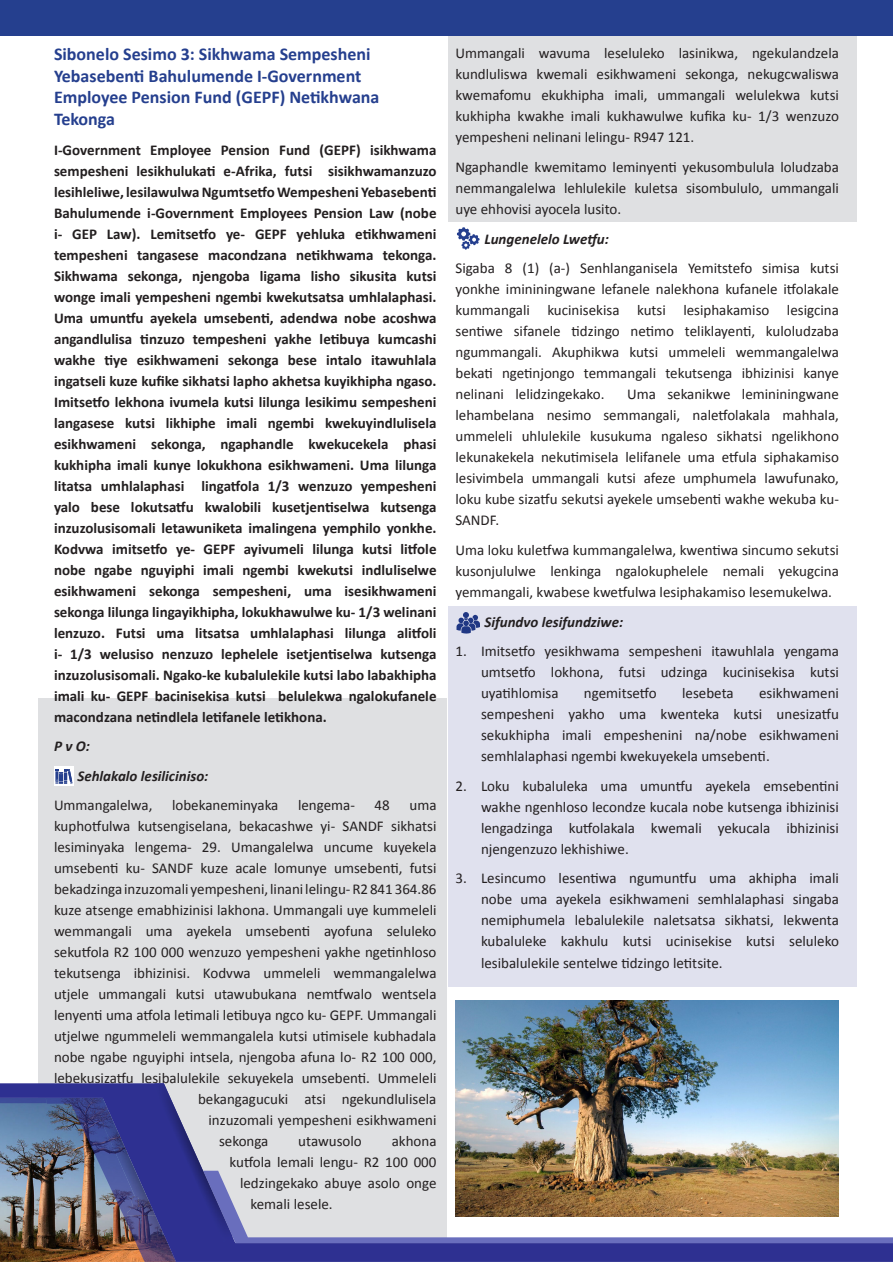
<style>
.page{position:relative;width:893px;height:1263px;background:#fff}
.page>*{position:absolute;margin:0;border:0;box-sizing:border-box;transform-origin:0 0}
.CASE_Heading{font:700 18px/21.6px "Calibri";color:#253f8e}
.Body_Copy{font:15px/21px "Calibri";color:#231f20;text-align:justify}
.Case_BODY_copy{font:700 15px/21px "Calibri";color:#231f20;text-align:justify}
.facts_an_lesssons{font:italic 700 15px "Calibri";color:#231f20}
</style>
<div class="page">
<div style="left:0;top:0;width:893px;height:36px;background:#253f8e"></div>
<div style="left:448px;top:606px;width:408px;height:380px;background:#e0e1ee"></div>
<div style="left:448px;top:36px;width:408px;height:186px;background:#dfe0e2"></div>
<div style="left:38px;top:698px;width:408px;height:539px;background:#dfe0e2"></div>
<svg style="left:457px;top:227px;width:23px;height:23px"></svg>
<svg style="left:456px;top:612px;width:24px;height:22px"></svg>
<div style="left:54px;top:766px;width:20px;height:20px;background:#fff"></div>
<svg style="left:55px;top:769px;width:18px;height:15px"></svg>
<svg style="left:0;top:1083px;width:893px;height:179px"></svg>
<svg style="left:232px;top:1171px;width:661px;height:72px;fill:#dfe0e2"></svg>
<img style="left:76px;top:1098px;width:101px;height:164px">
<img style="left:153px;top:1083px;width:79px;height:160px">
<img style="left:99px;top:1109px;width:73px;height:106px">
<img style="left:0;top:1215px;width:176px;height:47px">
<img style="left:127px;top:1196px;width:28px;height:19px">
<img style="left:0;top:1098px;width:76px;height:117px">
<img style="left:455px;top:1000px;width:384px;height:216px">
<p class="CASE_Heading" style="left:54px;top:43px;width:327px">Sibonelo Sesimo 3: Sikhwama Sempesheni<br>Yebasebenti Bahulumende I-Government<br>Employee Pension Fund (GEPF) Netikhwana<br>Tekonga</p>
<p class="Case_BODY_copy" style="left:54px;top:139px;width:384px">I-Government Employee Pension Fund (GEPF) isikhwama sempesheni lesikhulukati e-Afrika, futsi sisikhwamanzuzo lesihleliwe, lesilawulwa Ngumtsetfo Wempesheni Yebasebenti Bahulumende i-Government Employees Pension Law (nobe i- GEP Law). Lemitsetfo ye- GEPF yehluka etikhwameni tempesheni tangasese macondzana netikhwama tekonga.<br>Sikhwama sekonga, njengoba ligama lisho sikusita kutsi wonge imali yempesheni ngembi kwekutsatsa umhlalaphasi.<br>Uma umuntfu ayekela umsebenti, adendwa nobe acoshwa angandlulisa tinzuzo tempesheni yakhe letibuya kumcashi wakhe tiye esikhwameni sekonga bese intalo itawuhlala ingatseli kuze kufike sikhatsi lapho akhetsa kuyikhipha ngaso.<br>Imitsetfo lekhona ivumela kutsi lilunga lesikimu sempesheni langasese kutsi likhiphe imali ngembi kwekuyindlulisela esikhwameni sekonga, ngaphandle kwekucekela phasi kukhipha imali kunye lokukhona esikhwameni. Uma lilunga litatsa umhlalaphasi lingatfola 1/3 wenzuzo yempesheni yalo bese lokutsatfu kwalobili kusetjentiselwa kutsenga inzuzolusisomali letawuniketa imalingena yemphilo yonkhe.<br>Kodvwa imitsetfo ye- GEPF ayivumeli lilunga kutsi litfole nobe ngabe nguyiphi imali ngembi kwekutsi indluliselwe esikhwameni sekonga sempesheni, uma isesikhwameni sekonga lilunga lingayikhipha, lokukhawulwe ku- 1/3 welinani lenzuzo. Futsi uma litsatsa umhlalaphasi lilunga alitfoli i- 1/3 welusiso nenzuzo lephelele isetjentiselwa kutsenga inzuzolusisomali. Ngako-ke kubalulekile kutsi labo labakhipha imali ku- GEPF bacinisekisa kutsi belulekwa ngalokufanele macondzana netindlela letifanele letikhona.</p>
<p class="facts_an_lesssons" style="left:54px;top:737px;width:37px">P v O:</p>
<p class="facts_an_lesssons" style="left:77px;top:766px;width:133px">Sehlakalo lesiliciniso:</p>
<p class="Body_Copy" style="left:54px;top:795px;width:100px">Ummangalelwa,</p>
<p class="Body_Copy" style="left:172px;top:795px;width:108px">lobekaneminyaka</p>
<p class="Body_Copy" style="left:298px;top:795px;width:58px">lengema-</p>
<p class="Body_Copy" style="left:375px;top:795px;width:17px">48</p>
<p class="Body_Copy" style="left:409px;top:795px;width:29px">uma</p>
<p class="Body_Copy" style="left:54px;top:816px;width:384px">kuphotfulwa kutsengiselana, bekacashwe yi- SANDF sikhatsi</p>
<p class="Body_Copy" style="left:54px;top:837px;width:384px">lesiminyaka lengema- 29. Umangalelwa uncume kuyekela</p>
<p class="Body_Copy" style="left:54px;top:858px;width:384px">umsebenti ku- SANDF kuze acale lomunye umsebenti, futsi</p>
<p class="Body_Copy" style="left:54px;top:879px;width:384px">bekadzinga inzuzomali yempesheni, linani lelingu- R2 841 364.86</p>
<p class="Body_Copy" style="left:54px;top:900px;width:384px">kuze atsenge emabhizinisi lakhona. Ummangali uye kummeleli</p>
<p class="Body_Copy" style="left:54px;top:921px;width:384px">wemmangali uma ayekela umsebenti ayofuna seluleko</p>
<p class="Body_Copy" style="left:54px;top:942px;width:384px">sekutfola R2 100 000 wenzuzo yempesheni yakhe ngetinhloso</p>
<p class="Body_Copy" style="left:54px;top:963px;width:384px">tekutsenga ibhizinisi. Kodvwa ummeleli wemmangalelwa</p>
<p class="Body_Copy" style="left:54px;top:984px;width:384px">utjele ummangali kutsi utawubukana nemtfwalo wentsela</p>
<p class="Body_Copy" style="left:54px;top:1005px;width:384px">lenyenti uma atfola letimali letibuya ngco ku- GEPF. Ummangali</p>
<p class="Body_Copy" style="left:54px;top:1026px;width:384px">utjelwe ngummeleli wemmangalela kutsi utimisele kubhadala</p>
<p class="Body_Copy" style="left:54px;top:1047px;width:384px">nobe ngabe nguyiphi intsela, njengoba afuna lo- R2 100 000,</p>
<p class="Body_Copy" style="left:54px;top:1068px;width:384px">lebekusizatfu lesibalulekile sekuyekela umsebenti. Ummeleli</p>
<p class="Body_Copy" style="left:198px;top:1089px;width:240px">bekangagucuki atsi ngekundlulisela</p>
<p class="Body_Copy" style="left:208px;top:1110px;width:229px">inzuzomali yempesheni esikhwameni</p>
<p class="Body_Copy" style="left:219px;top:1131px;width:51px">sekonga</p>
<p class="Body_Copy" style="left:298px;top:1131px;width:65px">utawusolo</p>
<p class="Body_Copy" style="left:392px;top:1131px;width:46px">akhona</p>
<p class="Body_Copy" style="left:230px;top:1152px;width:208px">kutfola lemali lengu- R2 100 000</p>
<p class="Body_Copy" style="left:240px;top:1173px;width:198px">ledzingekako abuye asolo onge</p>
<p class="Body_Copy" style="left:250px;top:1194px;width:84px">kemali lesele.</p>
<p class="Body_Copy" style="left:455px;top:43px;width:385px">Ummangali wavuma leseluleko lasinikwa, ngekulandzela kundluliswa kwemali esikhwameni sekonga, nekugcwaliswa kwemafomu ekukhipha imali, ummangali welulekwa kutsi kukhipha kwakhe imali kukhawulwe kufika ku- 1/3 wenzuzo yempesheni nelinani lelingu- R947 121.</p>
<p class="Body_Copy" style="left:455px;top:156px;width:385px">Ngaphandle kwemitamo leminyenti yekusombulula loludzaba nemmangalelwa lehlulekile kuletsa sisombululo, ummangali uye ehhovisi ayocela lusito.</p>
<p class="facts_an_lesssons" style="left:484px;top:229px;width:126px">Lungenelelo Lwetfu:</p>
<p class="Body_Copy" style="left:455px;top:258px;width:385px">Sigaba 8 (1) (a-) Senhlanganisela Yemitstefo simisa kutsi yonkhe imininingwane lefanele nalekhona kufanele itfolakale kummangali kucinisekisa kutsi lesiphakamiso lesigcina sentiwe sifanele tidzingo netimo teliklayenti, kuloludzaba ngummangali. Akuphikwa kutsi ummeleli wemmangalelwa bekati ngetinjongo temmangali tekutsenga ibhizinisi kanye nelinani lelidzingekako.</p>
<p class="Body_Copy" style="left:455px;top:384px;width:385px;text-indent:172px">Uma sekanikwe lemininingwane lehambelana nesimo semmangali, naletfolakala mahhala, ummeleli uhlulekile kusukuma ngaleso sikhatsi ngelikhono lekunakekela nekutimisela lelifanele uma etfula siphakamiso lesivimbela ummangali kutsi afeze umphumela lawufunako, loku kube sizatfu sekutsi ayekele umsebenti wakhe wekuba ku-SANDF.</p>
<p class="Body_Copy" style="left:455px;top:539px;width:385px">Uma loku kuletfwa kummangalelwa, kwentiwa sincumo sekutsi kusonjululwe lenkinga ngalokuphelele nemali yekugcina yemmangali, kwabese kwetfulwa lesiphakamiso lesemukelwa.</p>
<p class="facts_an_lesssons" style="left:484px;top:612px;width:140px">Sifundvo lesifundziwe:</p>
<p class="Body_Copy" style="left:481px;top:641px;width:359px;text-indent:-26px">1. Imitsetfo yesikhwama sempesheni itawuhlala yengama umtsetfo lokhona, futsi udzinga kucinisekisa kutsi uyatihlomisa</p>
<p class="Body_Copy" style="left:584px;top:683px;width:74px">ngemitsetfo</p>
<p class="Body_Copy" style="left:682px;top:683px;width:53px">lesebeta</p>
<p class="Body_Copy" style="left:481px;top:683px;width:359px;text-indent:278px">esikhwameni sempesheni yakho uma kwenteka kutsi unesizatfu sekukhipha imali empeshenini na/nobe esikhwameni semhlalaphasi ngembi kwekuyekela umsebenti.</p>
<p class="Body_Copy" style="left:481px;top:775px;width:359px;text-indent:-26px">2. Loku kubaluleka uma umuntfu ayekela emsebentini wakhe ngenhloso lecondze kucala nobe kutsenga ibhizinisi lengadzinga kutfolakala kwemali yekucala ibhizinisi njengenzuzo lekhishiwe.</p>
<p class="Body_Copy" style="left:481px;top:868px;width:359px;text-indent:-26px">3. Lesincumo lesentiwa ngumuntfu uma akhipha imali nobe uma ayekela esikhwameni semhlalaphasi singaba nemiphumela lebalulekile naletsatsa sikhatsi, lekwenta kubaluleke kakhulu kutsi ucinisekise kutsi seluleko lesibalulekile sentelwe tidzingo letitsite.</p>
</div>
